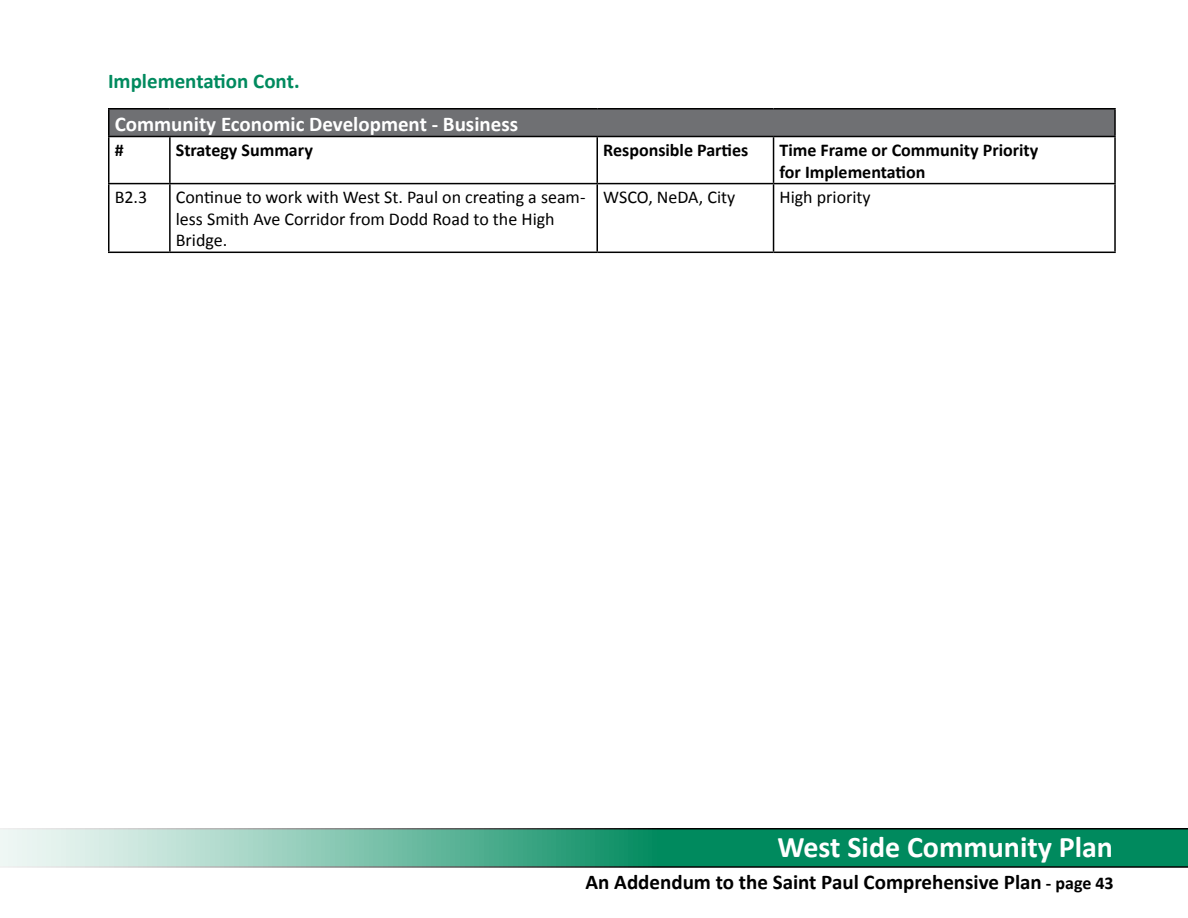
<style>
.page{position:relative;width:1188px;height:918px;background:#fff}
.page>*{position:absolute;margin:0;border:0;box-sizing:border-box;transform-origin:0 0}
.t1{font:700 30px "Calibri";color:#fff}
.t2{font:700 21px "Calibri";color:#000}
.t3{font:700 21px "Calibri";color:#fff}
.t4{font:700 21px "Calibri";color:#008a5e}
.t5{font:18px/21.6px "Calibri";color:#000}
.t6{font:700 18px/21.6px "Calibri";color:#000}
.s1{font-size:18px}
</style>
<div class="page">
<svg style="left:0;top:828px;width:1188px;height:40px;background:#4ba588"></svg>
<div style="left:109px;top:109px;width:1006px;height:27px;background:#6f7073"></div>
<hr style="left:108px;top:108px;width:62px;height:2px;background:#000">
<hr style="left:108px;top:110px;width:2px;height:26px;background:#000">
<hr style="left:170px;top:108px;width:427px;height:2px;background:#000">
<hr style="left:597px;top:108px;width:177px;height:2px;background:#000">
<hr style="left:774px;top:108px;width:342px;height:2px;background:#000">
<hr style="left:1114px;top:110px;width:2px;height:26px;background:#000">
<hr style="left:108px;top:136px;width:62px;height:1px;background:#000">
<hr style="left:108px;top:137px;width:2px;height:46px;background:#000">
<hr style="left:170px;top:136px;width:427px;height:1px;background:#000">
<hr style="left:169px;top:137px;width:2px;height:46px;background:#000">
<hr style="left:597px;top:136px;width:177px;height:1px;background:#000">
<hr style="left:596px;top:137px;width:2px;height:46px;background:#000">
<hr style="left:774px;top:136px;width:342px;height:1px;background:#000">
<hr style="left:773px;top:137px;width:1px;height:46px;background:#000">
<hr style="left:1114px;top:137px;width:2px;height:46px;background:#000">
<hr style="left:108px;top:183px;width:62px;height:1px;background:#000">
<hr style="left:108px;top:184px;width:2px;height:68px;background:#000">
<hr style="left:170px;top:183px;width:427px;height:1px;background:#000">
<hr style="left:169px;top:184px;width:2px;height:68px;background:#000">
<hr style="left:597px;top:183px;width:177px;height:1px;background:#000">
<hr style="left:596px;top:184px;width:2px;height:68px;background:#000">
<hr style="left:774px;top:183px;width:342px;height:1px;background:#000">
<hr style="left:773px;top:184px;width:1px;height:68px;background:#000">
<hr style="left:1114px;top:184px;width:2px;height:68px;background:#000">
<hr style="left:108px;top:252px;width:62px;height:1px;background:#000">
<hr style="left:170px;top:252px;width:427px;height:1px;background:#000">
<hr style="left:597px;top:252px;width:177px;height:1px;background:#000">
<hr style="left:774px;top:252px;width:342px;height:1px;background:#000">
<p class="t4" style="left:108px;top:68px;width:193px">Implementation Cont.</p>
<p class="t3" style="left:115px;top:110px;width:405px">Community Economic Development - Business</p>
<p class="t6" style="left:115px;top:139px;width:10px">#</p>
<p class="t6" style="left:176px;top:139px;width:139px">Strategy Summary</p>
<p class="t6" style="left:603px;top:139px;width:147px">Responsible Parties</p>
<p class="t6" style="left:780px;top:139px;width:260px">Time Frame or Community Priority for Implementation</p>
<p class="t5" style="left:115px;top:186px;width:34px">B2.3</p>
<p class="t5" style="left:176px;top:186px;width:411px">Continue to work with West St. Paul on creating a seam&shy;less Smith Ave Corridor from Dodd Road to the High<br>Bridge.</p>
<p class="t5" style="left:603px;top:186px;width:134px">WSCO, NeDA, City</p>
<p class="t5" style="left:780px;top:186px;width:93px">High priority</p>
<h1 class="t1" style="left:777px;top:828px;width:337px">West Side Community Plan</h1>
<p class="t2" style="left:586px;top:868px;width:530px">An Addendum to the Saint Paul Comprehensive Plan <span class="s1">- page 43</span></p>
</div>
